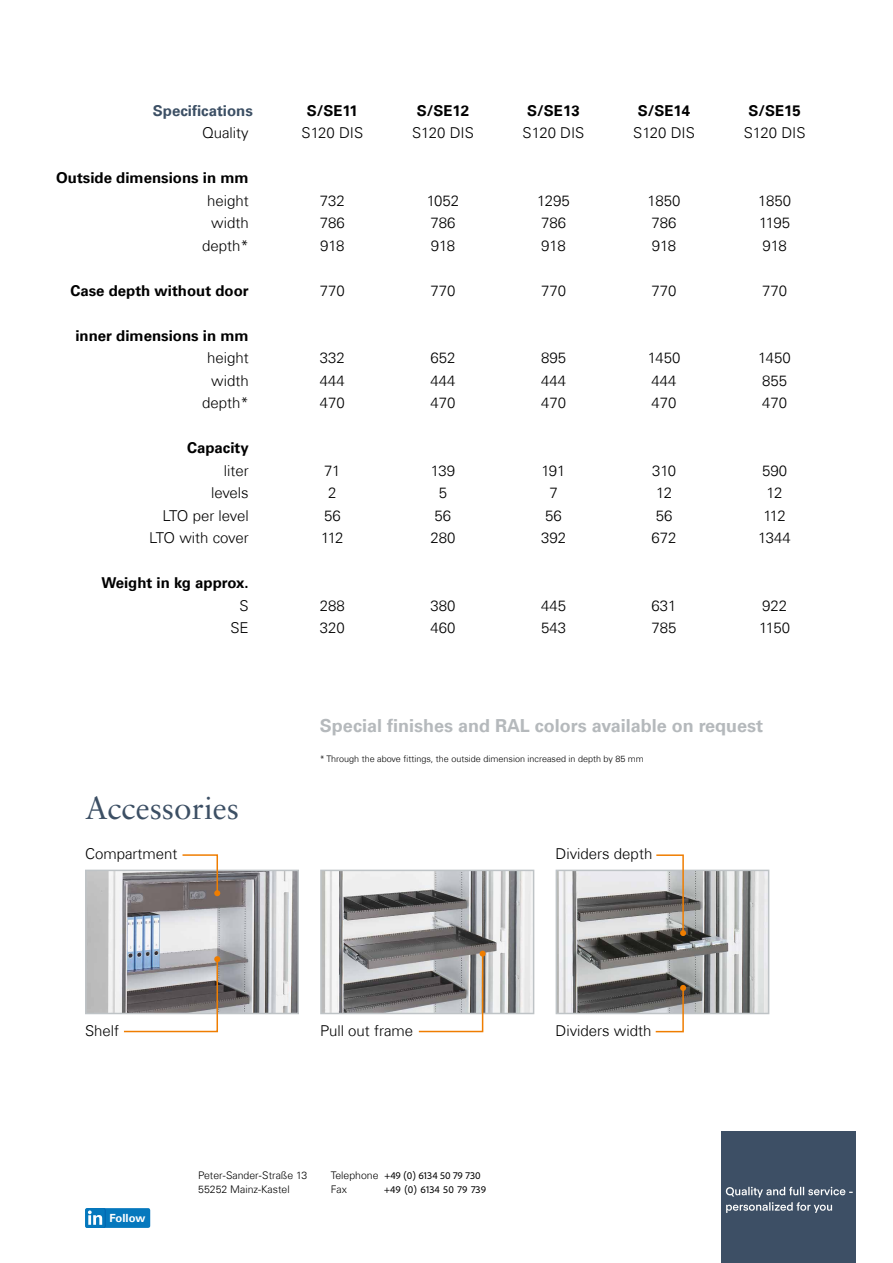
<style>
.page{position:relative;width:893px;height:1263px;background:#fff}
.page>*{position:absolute;margin:0;border:0;box-sizing:border-box;transform-origin:0 0}
.t1{font:31.5px "Sabon LT Std";color:#3c4f64}
.t2{font:700 18px "Univers Com 65";color:#b5b9bc}
.t3{font:300 15px/22.5px "Univers Com 45";color:#000}
.t4{font:700 15px "Univers Com 65";color:#000}
.t5{font:700 15px "Univers Com 65";color:#3c4f64}
.t6{font:300 15px/22.5px "Univers Com 45";letter-spacing:-.025em;color:#000;text-align:center}
.t7{font:700 11.25px "Univers Com 65";color:#fff}
.t8{font:10.5px "Adobe Clean";color:#000}
.t9{font:300 10.5px/13.5px "Univers Com 45";color:#000}
.t10{font:300 9px "Univers Com 45";color:#000}
.s1{font-family:"Univers Com 45";font-weight:300}
</style>
<div class="page">
<div style="left:85px;top:1208px;width:65px;height:20px;background:#0578bd;border-radius:2px"></div>
<div style="left:86px;top:1208px;width:20px;height:20px;background:#0065b0;border-radius:2px"></div>
<div style="left:85px;top:1208px;width:20px;height:20px;background:#0578bd;border-radius:2px"></div>
<svg style="left:88px;top:1210px;width:14px;height:15px"></svg>
<img style="left:323px;top:873px;width:208px;height:138px">
<div style="left:320px;top:870px;width:214px;height:144px;border:2px solid #bec3c6"></div>
<img style="left:88px;top:873px;width:208px;height:138px">
<div style="left:85px;top:870px;width:214px;height:144px;border:2px solid #bec3c6"></div>
<img style="left:559px;top:873px;width:207px;height:138px">
<div style="left:556px;top:870px;width:213px;height:144px;border:2px solid #bec3c6"></div>
<svg style="left:181px;top:854px;width:39px;height:42px"></svg>
<svg style="left:122px;top:956px;width:98px;height:77px"></svg>
<svg style="left:417px;top:951px;width:69px;height:82px"></svg>
<svg style="left:655px;top:854px;width:31px;height:82px"></svg>
<svg style="left:654px;top:985px;width:32px;height:48px"></svg>
<div style="left:721px;top:1132px;width:135px;height:131px;background:#3d4f65"></div>
<p class="t5" style="left:153px;top:102px;width:102px">Specifications</p>
<p class="t3" style="left:202px;top:122px;width:48px">Quality</p>
<p class="t4" style="left:56px;top:169px;width:194px">Outside dimensions in mm</p>
<p class="t3" style="left:202px;top:189px;width:48px;text-align:right">height width depth*</p>
<p class="t4" style="left:70px;top:282px;width:180px">Case depth without door</p>
<p class="t4" style="left:75px;top:327px;width:175px">inner dimensions in mm</p>
<p class="t3" style="left:202px;top:347px;width:48px;text-align:right">height width depth*</p>
<p class="t4" style="left:187px;top:439px;width:63px">Capacity</p>
<p class="t3" style="left:149px;top:459px;width:101px;text-align:right">liter<br>levels<br>LTO per level<br>LTO with cover</p>
<p class="t4" style="left:101px;top:574px;width:149px">Weight in kg approx.</p>
<p class="t3" style="left:230px;top:594px;width:20px;text-align:right">S<br>SE</p>
<p class="t4" style="left:307px;top:102px;width:52px">S/SE11</p>
<p class="t3" style="left:301px;top:122px;width:63px">S120 DIS</p>
<p class="t3" style="left:320px;top:189px;width:27px;text-align:justify">732<br>786<br>918</p>
<p class="t3" style="left:320px;top:279px;width:27px">770</p>
<p class="t3" style="left:320px;top:347px;width:27px;text-align:justify">332<br>444<br>470</p>
<p class="t3" style="left:321px;top:459px;width:24px;text-align:center">71<br>2<br>56<br>112</p>
<p class="t3" style="left:320px;top:594px;width:27px">288<br>320</p>
<p class="t4" style="left:417px;top:102px;width:54px">S/SE12</p>
<p class="t3" style="left:412px;top:122px;width:63px">S120 DIS</p>
<p class="t3" style="left:427px;top:189px;width:34px">1052<br>786<br>918</p>
<p class="t3" style="left:430px;top:279px;width:27px">770</p>
<p class="t3" style="left:430px;top:347px;width:27px;text-align:justify">652<br>444<br>470</p>
<p class="t3" style="left:430px;top:459px;width:27px;text-align:center">139<br>5<br>56<br>280</p>
<p class="t3" style="left:430px;top:594px;width:27px">380<br>460</p>
<p class="t4" style="left:527px;top:102px;width:54px">S/SE13</p>
<p class="t3" style="left:523px;top:122px;width:63px">S120 DIS</p>
<p class="t3" style="left:537px;top:189px;width:34px">1295<br>786<br>918</p>
<p class="t3" style="left:541px;top:279px;width:27px">770</p>
<p class="t3" style="left:541px;top:347px;width:27px;text-align:justify">895<br>444<br>470</p>
<p class="t3" style="left:541px;top:459px;width:27px;text-align:center">191<br>7<br>56<br>392</p>
<p class="t3" style="left:541px;top:594px;width:27px">445<br>543</p>
<p class="t4" style="left:638px;top:102px;width:54px">S/SE14</p>
<p class="t3" style="left:633px;top:122px;width:63px">S120 DIS</p>
<p class="t3" style="left:648px;top:189px;width:34px">1850<br>786<br>918</p>
<p class="t3" style="left:652px;top:279px;width:27px">770</p>
<p class="t3" style="left:648px;top:347px;width:34px">1450<br>444<br>470</p>
<p class="t3" style="left:652px;top:459px;width:27px;text-align:center">310<br>12<br>56<br>672</p>
<p class="t3" style="left:652px;top:594px;width:27px">631<br>785</p>
<p class="t4" style="left:748px;top:102px;width:54px">S/SE15</p>
<p class="t3" style="left:744px;top:122px;width:63px">S120 DIS</p>
<p class="t3" style="left:758px;top:189px;width:34px;text-align:justify">1850<br>1195<br>918</p>
<p class="t3" style="left:762px;top:279px;width:27px">770</p>
<p class="t3" style="left:758px;top:347px;width:34px">1450<br>855<br>470</p>
<p class="t6" style="left:758px;top:459px;width:34px">590<br>12<br>112<br>1344</p>
<p class="t3" style="left:759px;top:594px;width:32px">922<br>1150</p>
<p class="t2" style="left:320px;top:715px;width:445px">Special finishes and RAL colors available on request</p>
<p class="t10" style="left:320px;top:753px;width:325px">* Through the above fittings, the outside dimension increased in depth by 85 mm</p>
<h1 class="t1" style="left:85px;top:789px;width:155px">Accessories</h1>
<p class="t3" style="left:85px;top:843px;width:94px">Compartment</p>
<p class="t3" style="left:556px;top:843px;width:98px">Dividers depth</p>
<p class="t3" style="left:85px;top:1019px;width:36px">Shelf</p>
<p class="t3" style="left:320px;top:1019px;width:95px">Pull out frame</p>
<p class="t3" style="left:556px;top:1019px;width:97px">Dividers width</p>
<p class="t7" style="left:110px;top:1211px;width:37px">Follow</p>
<p class="t9" style="left:198px;top:1169px;width:111px">Peter-Sander-Straße 13<br>55252 Mainz-Kastel</p>
<p class="t8" style="left:331px;top:1169px;width:151px"><span class="s1">Telephone</span> +49 (0) 6134 50 79 730</p>
<p class="t9" style="left:331px;top:1182px;width:18px">Fax</p>
<p class="t8" style="left:384px;top:1182px;width:103px">+49 (0) 6134 50 79 739</p>
</div>
